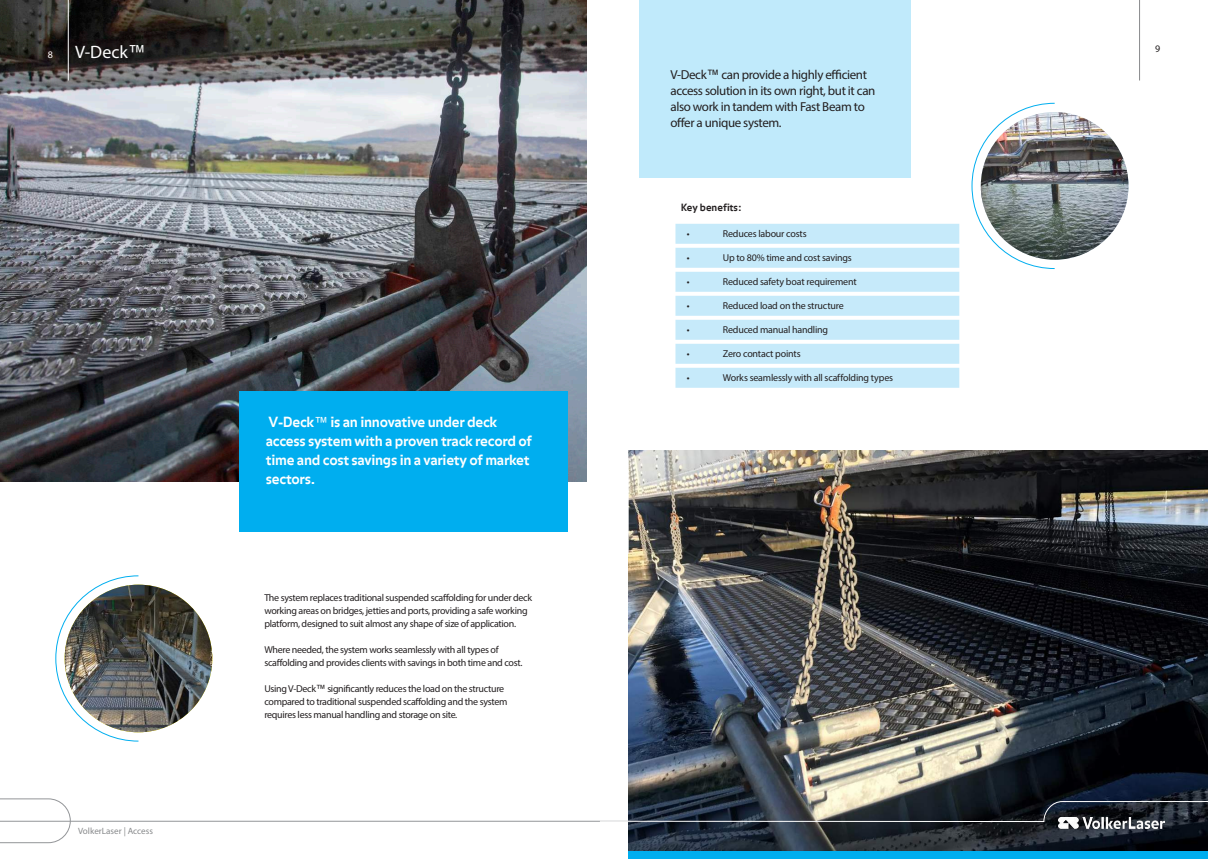
<style>
.page{position:relative;width:1208px;height:859px;background:#fff}
.page>*{position:absolute;margin:0;border:0;box-sizing:border-box;transform-origin:0 0}
.t1{font:18px "Myriad Pro";color:#fff}
.t2{font:700 14px/19px "Balance";letter-spacing:-.02em;color:#fff}
.t3{font:13px/16px "Myriad Pro";letter-spacing:-.03em;color:#231f20}
.t4{font:10px/13px "Myriad Pro";letter-spacing:-.03em;color:#231f20}
.t5{font:700 10px "Balance";color:#231f20}
.t6{font:10px "Myriad Pro";color:#fff}
.t7{font:9.1px "Myriad Pro";color:#888a8c}
.s1{font-family:"Arial"}
.s2{font-family:"Arial";font-weight:400}
</style>
<div class="page">
<img style="left:0;top:0;width:586px;height:482px">
<hr style="left:68px;top:0;width:1px;height:81px;background:#fff">
<div style="left:239px;top:392px;width:329px;height:139px;background:#00aeef"></div>
<img style="left:65px;top:585px;width:147px;height:147px;border-radius:74px">
<img style="left:55px;top:575px;width:84px;height:167px">
<hr style="left:0;top:821px;width:643px;height:1px;background:#939598">
<svg style="left:0;top:798px;width:71px;height:45px"></svg>
<div style="left:628px;top:450px;width:580px;height:409px;background:#00aeef"></div>
<img style="left:628px;top:450px;width:580px;height:400px">
<hr style="left:1139px;top:0;width:1px;height:81px;background:#888a8c">
<hr style="left:628px;top:458px;width:1px;height:96px;background:#fff">
<div style="left:639px;top:0;width:272px;height:178px;background:#c0eafb"></div>
<div style="left:675px;top:224px;width:284px;height:20px;background:#c6eafa"></div>
<div style="left:675px;top:248px;width:284px;height:20px;background:#c6eafa"></div>
<div style="left:675px;top:272px;width:284px;height:20px;background:#c6eafa"></div>
<div style="left:675px;top:296px;width:284px;height:20px;background:#c6eafa"></div>
<div style="left:675px;top:320px;width:284px;height:20px;background:#c6eafa"></div>
<div style="left:675px;top:344px;width:284px;height:20px;background:#c6eafa"></div>
<div style="left:675px;top:368px;width:284px;height:20px;background:#c6eafa"></div>
<img style="left:980px;top:112px;width:148px;height:148px;border-radius:74px">
<img style="left:971px;top:102px;width:84px;height:167px">
<svg style="left:599px;top:801px;width:609px;height:21px;background:#3f454c"></svg>
<img style="left:1059px;top:817px;width:105px;height:12px">
<p class="t6" style="left:48px;top:49px;width:7px">8</p>
<h1 class="t1" style="left:75px;top:41px;width:72px">V-Deck<span class="s1">™</span></h1>
<p class="t7" style="left:78px;top:825px;width:76px">VolkerLaser | Access</p>
<h2 class="t2" style="left:266px;top:413px;width:268px">V-Deck<span class="s2">™</span> is an innovative under deck access system with a proven track record of time and cost savings in a variety of market sectors.</h2>
<p class="t4" style="left:264px;top:591px;width:269px">The system replaces traditional suspended scaffolding for under deck working areas on bridges, jetties and ports, providing a safe working platform, designed to suit almost any shape of size of application.</p>
<p class="t4" style="left:264px;top:643px;width:260px">Where needed, the system works seamlessly with all types of scaffolding and provides clients with savings in both time and cost.</p>
<p class="t4" style="left:264px;top:682px;width:244px">Using V-Deck<span class="s1">™</span> significantly reduces the load on the structure compared to traditional suspended scaffolding and the system requires less manual handling and storage on site.</p>
<h3 class="t3" style="left:670px;top:67px;width:206px">V-Deck<span class="s1">™</span> can provide a highly efficient access solution in its own right, but it can also work in tandem with Fast Beam to offer a unique system.</h3>
<p class="t5" style="left:680px;top:201px;width:62px">Key benefits:</p>
<p class="t4" style="left:687px;top:226px;width:4px">•</p>
<p class="t4" style="left:723px;top:226px;width:85px">Reduces labour costs</p>
<p class="t4" style="left:687px;top:250px;width:4px">•</p>
<p class="t4" style="left:723px;top:250px;width:130px">Up to 80% time and cost savings</p>
<p class="t4" style="left:687px;top:274px;width:4px">•</p>
<p class="t4" style="left:723px;top:274px;width:135px">Reduced safety boat requirement</p>
<p class="t4" style="left:687px;top:298px;width:4px">•</p>
<p class="t4" style="left:723px;top:298px;width:122px">Reduced load on the structure</p>
<p class="t4" style="left:687px;top:322px;width:4px">•</p>
<p class="t4" style="left:723px;top:322px;width:107px">Reduced manual handling</p>
<p class="t4" style="left:687px;top:346px;width:4px">•</p>
<p class="t4" style="left:723px;top:346px;width:79px">Zero contact points</p>
<p class="t4" style="left:687px;top:370px;width:4px">•</p>
<p class="t4" style="left:723px;top:370px;width:172px">Works seamlessly with all scaffolding types</p>
<p class="t4" style="left:1155px;top:42px;width:7px">9</p>
</div>
